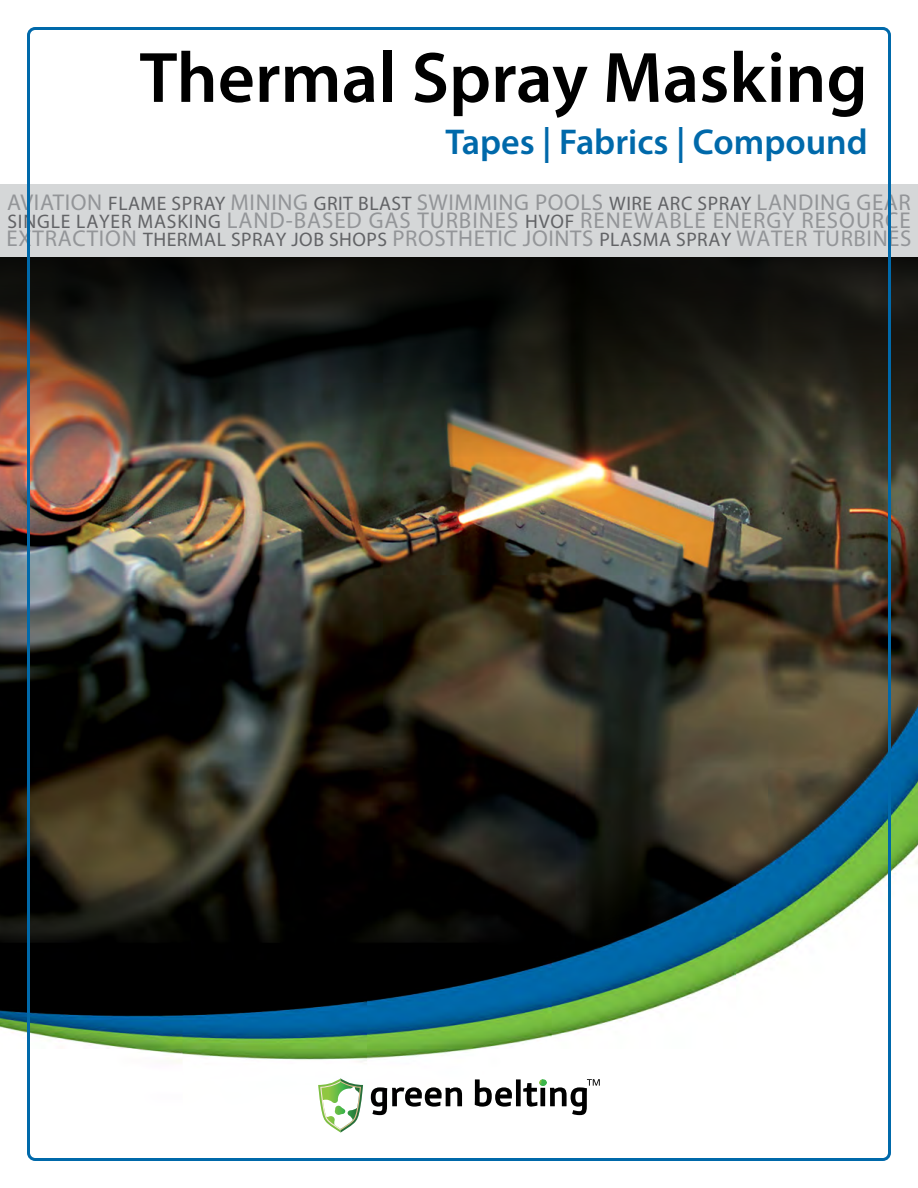
<style>
.page{position:relative;width:918px;height:1188px;background:#fff}
.page>*{position:absolute;margin:0;border:0;box-sizing:border-box;transform-origin:0 0}
.t1{font:600 72px "Myriad Pro";color:#000}
.t2{font:600 36px "Myriad Pro";color:#0069aa}
.t3{font:22.95px/18px "Myriad Pro";letter-spacing:.025em;color:#939598;text-align:justify}
.s1{font-size:19.65px;color:#626366}
</style>
<div class="page">
<img style="left:0;top:457px;width:918px;height:223px">
<svg style="left:0;top:256px;width:918px;height:201px;background:#28241d"></svg>
<div style="left:0;top:184px;width:918px;height:72px;background:#d5d7d8"></div>
<img style="left:0;top:680px;width:918px;height:477px">
<svg style="left:371px;top:1087px;width:91px;height:28px"></svg>
<svg style="left:318px;top:1078px;width:45px;height:55px"></svg>
<svg style="left:475px;top:1079px;width:125px;height:36px"></svg>
<h1 class="t1" style="left:140px;top:32px;width:730px">Thermal Spray Masking</h1>
<h2 class="t2" style="left:445px;top:119px;width:424px">Tapes | Fabrics | Compound</h2>
<p class="t3" style="left:7px;top:193px;width:906px">AVIATION <span class="s1">FLAME SPRAY</span> MINING <span class="s1">GRIT BLAST</span> SWIMMING POOLS <span class="s1">WIRE ARC SPRAY</span> LANDING GEAR <span class="s1">SINGLE LAYER MASKING</span> LAND-BASED GAS TURBINES <span class="s1">HVOF</span> RENEWABLE ENERGY RESOURCE EXTRACTION <span class="s1">THERMAL SPRAY JOB SHOPS</span> PROSTHETIC JOINTS <span class="s1">PLASMA SPRAY</span> WATER TURBINES</p>
</div>
